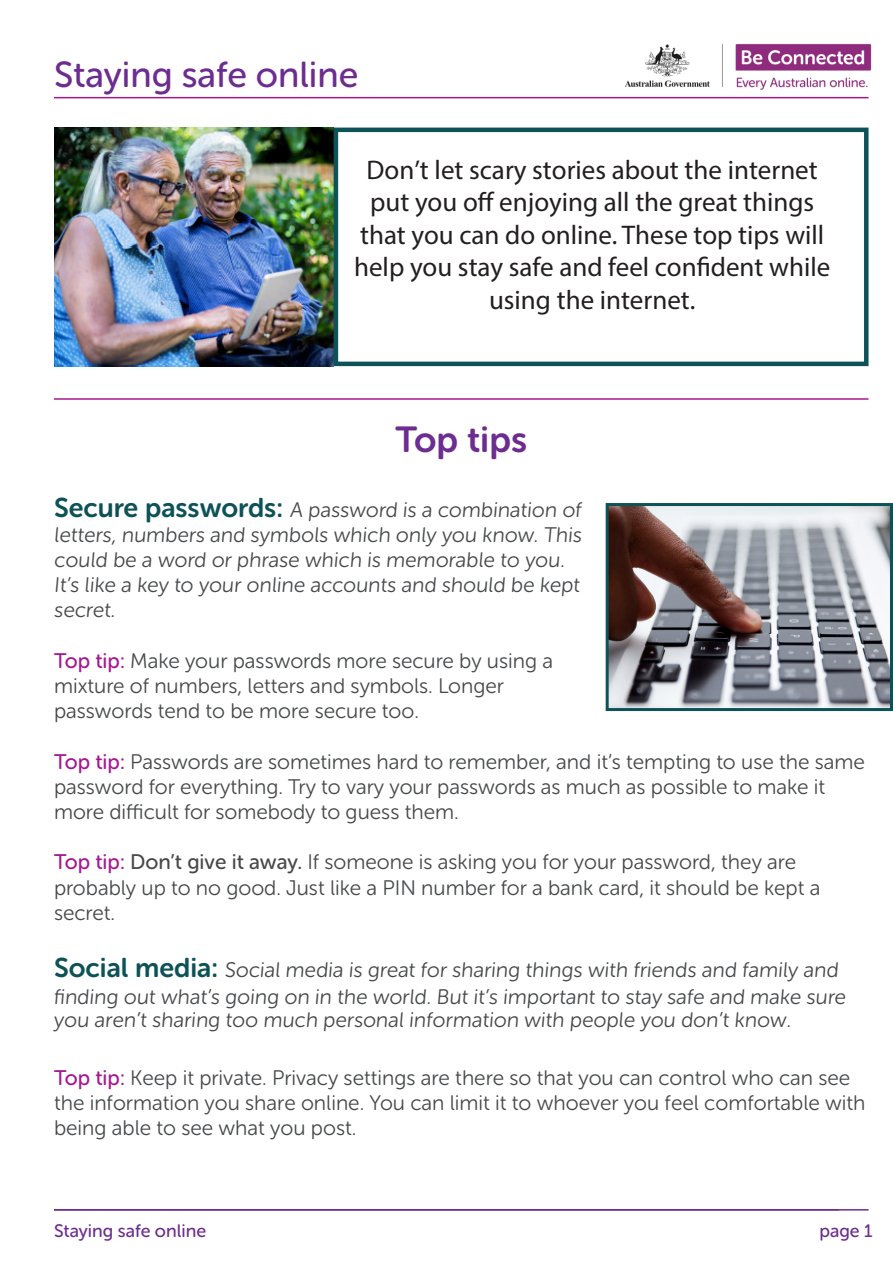
<style>
.page{position:relative;width:893px;height:1263px;background:#fff}
.page>*{position:absolute;margin:0;border:0;box-sizing:border-box;transform-origin:0 0}
.t1{font:36px "Museo Sans Rounded 500";color:#6d2c8f}
.t2{font:36px "Museo Sans Rounded 700";color:#6d2c8f}
.t3{font:27px/32.4px "Myriad Pro";color:#231f20;text-align:center}
.t4{font:27px "Museo Sans Rounded 700";color:#0d5257}
.t5{font:21px/25.2px "Museo Sans Rounded 300";color:#46484a}
.t6{font:18px "Museo Sans Rounded 500";color:#6d2c8f}
.s1{font-family:"Museo Sans Rounded 500";color:#a51890}
.s2{font-family:"Museo Sans Rounded 500"}
</style>
<div class="page">
<hr style="left:54px;top:97px;width:814px;height:1px;background:#a51890">
<hr style="left:54px;top:1209px;width:814px;height:1px;background:#6d2c8f">
<img style="left:624px;top:43px;width:248px;height:47px">
<img style="left:54px;top:128px;width:280px;height:238px">
<div style="left:334px;top:128px;width:534px;height:238px;border:4px solid #0d5257"></div>
<hr style="left:54px;top:398px;width:814px;height:2px;background:#a51890">
<img style="left:610px;top:507px;width:279px;height:200px">
<div style="left:606px;top:503px;width:287px;height:208px;border:3px solid #0d5257"></div>
<h1 class="t1" style="left:54px;top:55px;width:306px">Staying safe online</h1>
<p class="t3" style="left:354px;top:153px;width:478px">Don’t let scary stories about the internet put you off enjoying all the great things that you can do online. These top tips will help you stay safe and feel confident while using the internet.</p>
<h2 class="t2" style="left:395px;top:419px;width:133px">Top tips</h2>
<h2 class="t4" style="left:54px;top:492px;width:230px">Secure passwords:</h2>
<p class="t5" style="left:54px;top:497px;width:531px;text-indent:236px">A password is a combination of letters, numbers and symbols which only you know. This could be a word or phrase which is memorable to you.<br>It’s like a key to your online accounts and should be kept secret.</p>
<p class="t5" style="left:54px;top:648px;width:501px"><span class="s1">Top tip:</span> Make your passwords more secure by using a mixture of numbers, letters and symbols. Longer passwords tend to be more secure too.</p>
<p class="t5" style="left:54px;top:749px;width:812px"><span class="s1">Top tip:</span> Passwords are sometimes hard to remember, and it’s tempting to use the same password for everything. Try to vary your passwords as much as possible to make it more difficult for somebody to guess them.</p>
<p class="t5" style="left:54px;top:850px;width:768px"><span class="s1">Top tip:</span> <span class="s2">Don’t give it away.</span> If someone is asking you for your password, they are probably up to no good. Just like a PIN number for a bank card, it should be kept a secret.</p>
<h2 class="t4" style="left:54px;top:953px;width:166px">Social media:</h2>
<p class="t5" style="left:54px;top:957px;width:795px;line-height:26.1px;text-indent:171px">Social media is great for sharing things with friends and family and finding out what’s going on in the world. But it’s important to stay safe and make sure</p>
<p class="t5" style="left:54px;top:1008px;width:741px">you aren’t sharing too much personal information with people you don’t know.</p>
<p class="t5" style="left:54px;top:1065px;width:813px"><span class="s1">Top tip:</span> Keep it private. Privacy settings are there so that you can control who can see the information you share online. You can limit it to whoever you feel comfortable with being able to see what you post.</p>
<p class="t6" style="left:54px;top:1221px;width:154px">Staying safe online</p>
<p class="t6" style="left:819px;top:1221px;width:55px">page 1</p>
</div>
